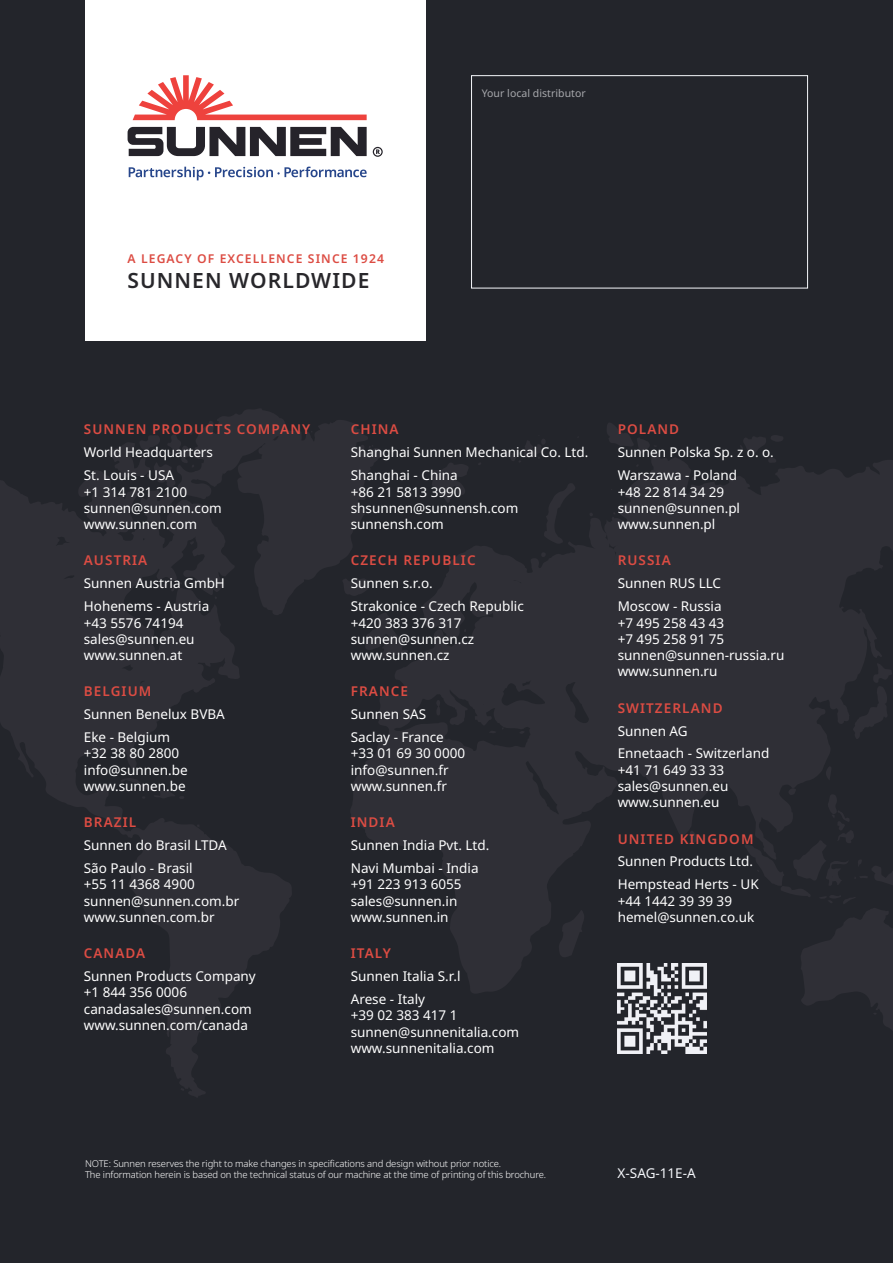
<style>
.page{position:relative;width:893px;height:1263px;background:#23252b}
.page>*{position:absolute;margin:0;border:0;box-sizing:border-box;transform-origin:0 0}
.t1{font:600 21px "Noto Sans";letter-spacing:.05em;color:#28272b}
.t2{font:13.5px/16.2px "Noto Sans";color:#fff}
.t3{font:600 13.5px "Noto Sans";letter-spacing:.08em;color:#dc4c43}
.t4{font:13.5px "Noto Sans";color:#f5f7fb}
.t5{font:600 12.15px "Noto Sans";letter-spacing:.09em;color:#dc4c43}
.t6{font:10.5px "Noto Sans";letter-spacing:.005em;color:#a8a9ad}
.t7{font:300 9.45px/11.4px "Noto Sans";letter-spacing:-.01em;color:#fff}
</style>
<div class="page">
<div style="left:85px;top:0;width:340px;height:340px;background:#fff"></div>
<svg style="left:129px;top:167px;width:238px;height:13px"></svg>
<svg style="left:128px;top:127px;width:239px;height:29px"></svg>
<svg style="left:133px;top:75px;width:234px;height:45px"></svg>
<svg style="left:373px;top:147px;width:10px;height:10px"></svg>
<div style="left:471px;top:75px;width:337px;height:213px;border:1px solid #f5f7fb"></div>
<svg style="left:508px;top:439px;width:37px;height:14px"></svg>
<svg style="left:607px;top:423px;width:42px;height:30px"></svg>
<svg style="left:741px;top:435px;width:42px;height:17px"></svg>
<svg style="left:351px;top:453px;width:542px;height:541px;fill:#2f2f36"></svg>
<svg style="left:519px;top:731px;width:6px;height:3px"></svg>
<svg style="left:489px;top:731px;width:7px;height:2px"></svg>
<svg style="left:0;top:471px;width:292px;height:626px"></svg>
<svg style="left:745px;top:788px;width:148px;height:242px"></svg>
<svg style="left:826px;top:766px;width:5px;height:14px"></svg>
<svg style="left:689px;top:830px;width:8px;height:13px"></svg>
<svg style="left:559px;top:910px;width:25px;height:47px"></svg>
<svg style="left:436px;top:700px;width:4px;height:15px"></svg>
<svg style="left:121px;top:778px;width:63px;height:21px"></svg>
<svg style="left:108px;top:409px;width:300px;height:250px"></svg>
<img style="left:618px;top:964px;width:89px;height:89px">
<p class="t6" style="left:482px;top:86px;width:106px">Your local distributor</p>
<p class="t5" style="left:128px;top:250px;width:258px">A LEGACY OF EXCELLENCE SINCE 1924</p>
<h1 class="t1" style="left:128px;top:266px;width:243px">SUNNEN WORLDWIDE</h1>
<p class="t3" style="left:84px;top:420px;width:228px">SUNNEN PRODUCTS COMPANY</p>
<p class="t2" style="left:84px;top:441px;width:131px;line-height:23px">World Headquarters<br>St. Louis - USA</p>
<p class="t2" style="left:84px;top:484px;width:139px">+1 314 781 2100 sunnen@sunnen.com www.sunnen.com</p>
<p class="t3" style="left:84px;top:551px;width:65px">AUSTRIA</p>
<p class="t2" style="left:84px;top:572px;width:143px;line-height:23px">Sunnen Austria GmbH<br>Hohenems - Austria</p>
<p class="t2" style="left:84px;top:615px;width:112px">+43 5576 74194 sales@sunnen.eu www.sunnen.at</p>
<p class="t3" style="left:84px;top:682px;width:69px">BELGIUM</p>
<p class="t2" style="left:84px;top:703px;width:143px;line-height:23px">Sunnen Benelux BVBA<br>Eke - Belgium</p>
<p class="t2" style="left:84px;top:746px;width:105px">+32 38 80 2800 info@sunnen.be www.sunnen.be</p>
<p class="t3" style="left:84px;top:813px;width:54px">BRAZIL</p>
<p class="t2" style="left:84px;top:834px;width:145px;line-height:23px">Sunnen do Brasil LTDA<br>São Paulo - Brasil</p>
<p class="t2" style="left:84px;top:877px;width:157px">+55 11 4368 4900 sunnen@sunnen.com.br www.sunnen.com.br</p>
<p class="t3" style="left:84px;top:944px;width:63px">CANADA</p>
<p class="t2" style="left:84px;top:968px;width:173px">Sunnen Products Company +1 844 356 0006 canadasales@sunnen.com www.sunnen.com/canada</p>
<p class="t3" style="left:351px;top:420px;width:49px">CHINA</p>
<p class="t2" style="left:351px;top:441px;width:239px;line-height:23px">Shanghai Sunnen Mechanical Co. Ltd.<br>Shanghai - China</p>
<p class="t2" style="left:351px;top:484px;width:169px">+86 21 5813 3990 shsunnen@sunnensh.com sunnensh.com</p>
<p class="t3" style="left:351px;top:551px;width:126px">CZECH REPUBLIC</p>
<p class="t2" style="left:351px;top:572px;width:175px;line-height:23px">Sunnen s.r.o.<br>Strakonice - Czech Republic</p>
<p class="t2" style="left:351px;top:615px;width:125px">+420 383 376 317 sunnen@sunnen.cz www.sunnen.cz</p>
<p class="t3" style="left:351px;top:682px;width:59px">FRANCE</p>
<p class="t2" style="left:351px;top:703px;width:95px;line-height:23px">Sunnen SAS<br>Saclay - France</p>
<p class="t2" style="left:351px;top:746px;width:116px">+33 01 69 30 0000 info@sunnen.fr www.sunnen.fr</p>
<p class="t3" style="left:351px;top:813px;width:46px">INDIA</p>
<p class="t2" style="left:351px;top:834px;width:140px;line-height:23px">Sunnen India Pvt. Ltd.<br>Navi Mumbai - India</p>
<p class="t2" style="left:351px;top:877px;width:112px">+91 223 913 6055 sales@sunnen.in www.sunnen.in</p>
<p class="t3" style="left:351px;top:944px;width:42px">ITALY</p>
<p class="t2" style="left:351px;top:965px;width:111px;line-height:23px">Sunnen Italia S.r.l<br>Arese - Italy</p>
<p class="t2" style="left:351px;top:1008px;width:170px">+39 02 383 417 1 sunnen@sunnenitalia.com www.sunnenitalia.com</p>
<p class="t3" style="left:618px;top:420px;width:63px">POLAND</p>
<p class="t2" style="left:618px;top:441px;width:158px;line-height:23px">Sunnen Polska Sp. z o. o.<br>Warszawa - Poland</p>
<p class="t2" style="left:618px;top:484px;width:124px">+48 22 814 34 29 sunnen@sunnen.pl www.sunnen.pl</p>
<p class="t3" style="left:618px;top:551px;width:55px">RUSSIA</p>
<p class="t2" style="left:618px;top:572px;width:105px;line-height:23px">Sunnen RUS LLC<br>Moscow - Russia</p>
<p class="t2" style="left:618px;top:615px;width:168px">+7 495 258 43 43<br>+7 495 258 91 75 sunnen@sunnen-russia.ru www.sunnen.ru</p>
<p class="t3" style="left:618px;top:698px;width:106px">SWITZERLAND</p>
<p class="t2" style="left:618px;top:719px;width:153px;line-height:23px">Sunnen AG<br>Ennetaach - Switzerland</p>
<p class="t2" style="left:618px;top:762px;width:112px">+41 71 649 33 33 sales@sunnen.eu www.sunnen.eu</p>
<p class="t3" style="left:618px;top:829px;width:137px">UNITED KINGDOM</p>
<p class="t2" style="left:618px;top:850px;width:143px;line-height:23px">Sunnen Products Ltd.<br>Hempstead Herts - UK</p>
<p class="t2" style="left:618px;top:893px;width:138px">+44 1442 39 39 39 hemel@sunnen.co.uk</p>
<p class="t7" style="left:85px;top:1158px;width:463px">NOTE: Sunnen reserves the right to make changes in specifications and design without prior notice.<br>The information herein is based on the technical status of our machine at the time of printing of this brochure.</p>
<p class="t4" style="left:618px;top:1163px;width:80px">X-SAG-11E-A</p>
</div>
